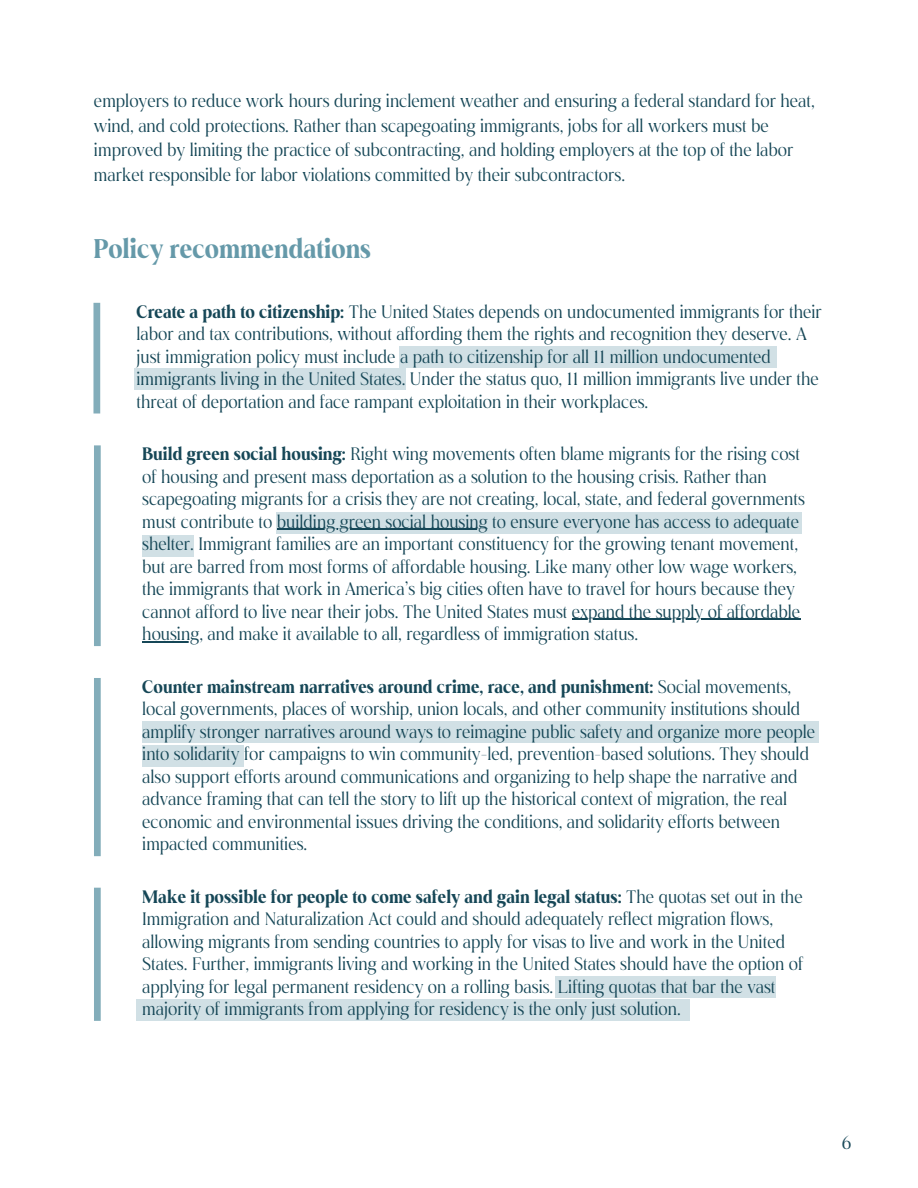
<style>
.page{position:relative;width:918px;height:1188px;background:#fff}
.page>*{position:absolute;margin:0;border:0;box-sizing:border-box;transform-origin:0 0}
.t1{font:700 27px "Montas";color:#6599a9}
.t2{font:18.75px "Montas";color:#164757}
.t3{font:18px/22.5px "Montas";color:#164757}
.s1{font-weight:700}
</style>
<div class="page">
<div style="left:94px;top:445px;width:7px;height:201px;background:#83adba"></div>
<div style="left:94px;top:678px;width:7px;height:178px;background:#83adba"></div>
<div style="left:94px;top:888px;width:7px;height:133px;background:#83adba"></div>
<div style="left:399px;top:346px;width:377px;height:21px;background:#d1e0e5"></div>
<div style="left:276px;top:512px;width:526px;height:21px;background:#d1e0e5"></div>
<div style="left:142px;top:721px;width:677px;height:21px;background:#d1e0e5"></div>
<div style="left:556px;top:976px;width:220px;height:22px;background:#d1e0e5"></div>
<div style="left:136px;top:1000px;width:554px;height:21px;background:#d1e0e5"></div>
<div style="left:142px;top:745px;width:101px;height:21px;background:#d1e0e5"></div>
<div style="left:142px;top:535px;width:52px;height:21px;background:#d1e0e5"></div>
<div style="left:135px;top:369px;width:271px;height:21px;background:#d1e0e5"></div>
<hr style="left:277px;top:529px;width:211px;height:1px;background:#164757">
<hr style="left:572px;top:619px;width:228px;height:1px;background:#164757">
<hr style="left:142px;top:641px;width:57px;height:1px;background:#164757">
<div style="left:93px;top:303px;width:7px;height:111px;background:#83adba"></div>
<p class="t3" style="left:94px;top:90px;width:722px;line-height:24.8px">employers to reduce work hours during inclement weather and ensuring a federal standard for heat, wind, and cold protections. Rather than scapegoating immigrants, jobs for all workers must be improved by limiting the practice of subcontracting, and holding employers at the top of the labor market responsible for labor violations committed by their subcontractors.</p>
<p class="t1" style="left:93px;top:238px;width:279px">Policy recommendations</p>
<p class="t3" style="left:136px;top:302px;width:687px"><span class="s1">Create a path to citizenship:</span> The United States depends on undocumented immigrants for their labor and tax contributions, without affording them the rights and recognition they deserve. A just immigration policy must include a path to citizenship for all 11 million undocumented immigrants living in the United States. Under the status quo, 11 million immigrants live under the threat of deportation and face rampant exploitation in their workplaces.</p>
<h1 class="t3" style="left:142px;top:444px;width:664px"><span class="s1">Build green social housing:</span> Right wing movements often blame migrants for the rising cost of housing and present mass deportation as a solution to the housing crisis. Rather than scapegoating migrants for a crisis they are not creating, local, state, and federal governments must contribute to building green social housing to ensure everyone has access to adequate</h1>
<p class="t3" style="left:142px;top:534px;width:660px">shelter. Immigrant families are an important constituency for the growing tenant movement, but are barred from most forms of affordable housing. Like many other low wage workers, the immigrants that work in America's big cities often have to travel for hours because they cannot afford to live near their jobs. The United States must expand the supply of affordable</p>
<p class="t3" style="left:142px;top:624px;width:497px">housing, and make it available to all, regardless of immigration status.</p>
<p class="t3" style="left:142px;top:677px;width:674px"><span class="s1">Counter mainstream narratives around crime, race, and punishment:</span> Social movements, local governments, places of worship, union locals, and other community institutions should amplify stronger narratives around ways to reimagine public safety and organize more people into solidarity for campaigns to win community-led, prevention-based solutions. They should also support efforts around communications and organizing to help shape the narrative and advance framing that can tell the story to lift up the historical context of migration, the real economic and environmental issues driving the conditions, and solidarity efforts between impacted communities.</p>
<p class="t3" style="left:142px;top:887px;width:663px"><span class="s1">Make it possible for people to come safely and gain legal status:</span> The quotas set out in the Immigration and Naturalization Act could and should adequately reflect migration flows, allowing migrants from sending countries to apply for visas to live and work in the United States. Further, immigrants living and working in the United States should have the option of applying for legal permanent residency on a rolling basis. Lifting quotas that bar the vast majority of immigrants from applying for residency is the only just solution.</p>
<p class="t2" style="left:842px;top:1134px;width:11px">6</p>
</div>
